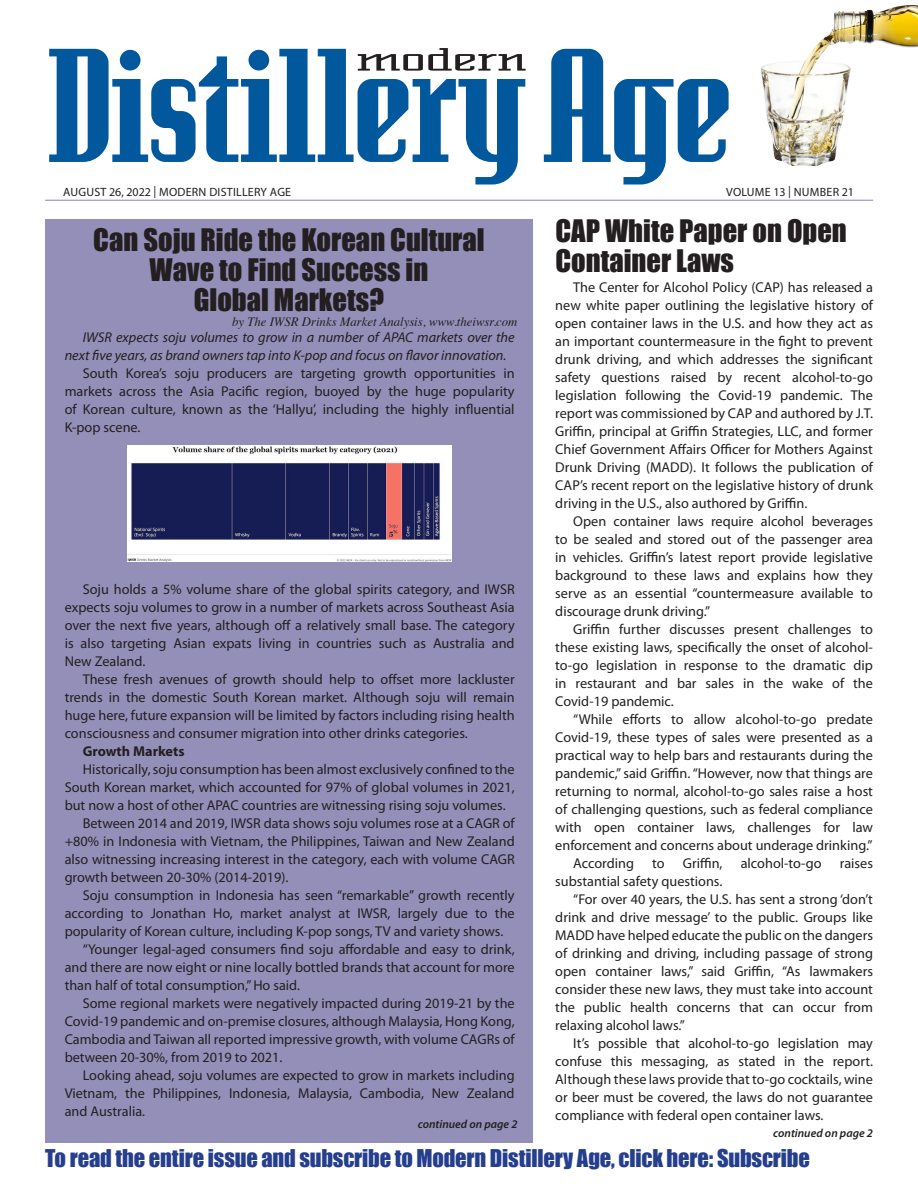
<style>
.page{position:relative;width:918px;height:1188px;background:#fff}
.page>*{position:absolute;margin:0;border:0;box-sizing:border-box;transform-origin:0 0}
.Continued_on_page{font:28.5px/30px "Impact";color:#231f20}
.Header_-_5-Column{font:22.5px "Impact";letter-spacing:-.01em;color:#253f8e}
.Continued_on_page-2{font:14.25px/18px "Myriad Pro";color:#231f20;text-align:justify}
.Continued_on_page-3{font:italic 14.25px/18px "Myriad Pro";color:#231f20}
.Continued_on_page-4{font:700 14.25px "Myriad Pro";color:#231f20}
.byline{font:italic 12.75px "Times";color:#231f20}
.t1{font:12px "Myriad Pro";letter-spacing:.02em;color:#231f20}
.Continued_on_page-5{font:italic 600 11.7px "Myriad Pro";color:#231f20}
</style>
<div class="page">
<hr style="left:45px;top:200px;width:828px;height:1px;background:#948fb8">
<svg style="left:49px;top:49px;width:680px;height:136px"></svg>
<svg style="left:358px;top:48px;width:168px;height:23px"></svg>
<img style="left:761px;top:5px;width:151px;height:161px">
<div style="left:45px;top:220px;width:488px;height:923px;background:#948fb8"></div>
<img style="left:127px;top:445px;width:324px;height:116px">
<p class="t1" style="left:63px;top:185px;width:230px">AUGUST 26, 2022 | MODERN DISTILLERY AGE</p>
<p class="t1" style="left:726px;top:185px;width:130px">VOLUME 13 | NUMBER 21</p>
<p class="Continued_on_page" style="left:555px;top:216px;width:293px">CAP White Paper on Open<br>Container Laws</p>
<p class="Continued_on_page-2" style="left:555px;top:278px;width:319px;text-indent:18px">The Center for Alcohol Policy (CAP) has released a new white paper outlining the legislative history of open container laws in the U.S. and how they act as an important countermeasure in the fight to prevent drunk driving, and which addresses the significant safety questions raised by recent alcohol-to-go legislation following the Covid-19 pandemic. The report was commissioned by CAP and authored by J.T.<br>Griffin, principal at Griffin Strategies, LLC, and former Chief Government Affairs Officer for Mothers Against Drunk Driving (MADD). It follows the publication of CAP’s recent report on the legislative history of drunk driving in the U.S., also authored by Griffin.</p>
<p class="Continued_on_page-2" style="left:555px;top:512px;width:319px;text-indent:18px">Open container laws require alcohol beverages to be sealed and stored out of the passenger area in vehicles. Griffin’s latest report provide legislative background to these laws and explains how they serve as an essential “countermeasure available to discourage drunk driving.”</p>
<p class="Continued_on_page-2" style="left:555px;top:620px;width:319px;text-indent:18px">Griffin further discusses present challenges to these existing laws, specifically the onset of alcohol&shy;to-go legislation in response to the dramatic dip in restaurant and bar sales in the wake of the Covid-19 pandemic.</p>
<p class="Continued_on_page-2" style="left:555px;top:710px;width:319px;text-indent:18px">“While efforts to allow alcohol-to-go predate Covid-19, these types of sales were presented as a practical way to help bars and restaurants during the pandemic,” said Griffin. “However, now that things are returning to normal, alcohol-to-go sales raise a host of challenging questions, such as federal compliance with open container laws, challenges for law enforcement and concerns about underage drinking.”</p>
<p class="Continued_on_page-2" style="left:573px;top:854px;width:62px">According</p>
<p class="Continued_on_page-2" style="left:652px;top:854px;width:14px">to</p>
<p class="Continued_on_page-2" style="left:683px;top:854px;width:41px">Griffin,</p>
<p class="Continued_on_page-2" style="left:741px;top:854px;width:82px">alcohol-to-go</p>
<p class="Continued_on_page-2" style="left:840px;top:854px;width:35px">raises</p>
<p class="Continued_on_page-2" style="left:555px;top:872px;width:169px">substantial safety questions.</p>
<p class="Continued_on_page-2" style="left:555px;top:890px;width:319px;text-indent:18px">“For over 40 years, the U.S. has sent a strong ‘don’t drink and drive message’ to the public. Groups like MADD have helped educate the public on the dangers of drinking and driving, including passage of strong open container laws,” said Griffin, “As lawmakers consider these new laws, they must take into account the public health concerns that can occur from relaxing alcohol laws.”</p>
<p class="Continued_on_page-2" style="left:555px;top:1034px;width:319px;text-indent:18px">It’s possible that alcohol-to-go legislation may confuse this messaging, as stated in the report.<br>Although these laws provide that to-go cocktails, wine or beer must be covered, the laws do not guarantee compliance with federal open container laws.</p>
<p class="Continued_on_page" style="left:93px;top:225px;width:393px;text-align:center">Can Soju Ride the Korean Cultural<br>Wave to Find Success in</p>
<p class="Continued_on_page" style="left:194px;top:285px;width:192px">Global Markets?</p>
<p class="byline" style="left:232px;top:310px;width:287px">by The IWSR Drinks Market Analysis, www.theiwsr.com</p>
<p class="Continued_on_page-3" style="left:65px;top:328px;width:452px;text-indent:18px">IWSR expects soju volumes to grow in a number of APAC markets over the next five years, as brand owners tap into K-pop and focus on flavor innovation.</p>
<p class="Continued_on_page-2" style="left:65px;top:364px;width:452px;text-indent:18px">South Korea’s soju producers are targeting growth opportunities in markets across the Asia Pacific region, buoyed by the huge popularity of Korean culture, known as the ‘Hallyu’, including the highly influential K-pop scene.</p>
<p class="Continued_on_page-2" style="left:65px;top:580px;width:452px;text-indent:18px">Soju holds a 5% volume share of the global spirits category, and IWSR expects soju volumes to grow in a number of markets across Southeast Asia over the next five years, although off a relatively small base. The category is also targeting Asian expats living in countries such as Australia and New Zealand.</p>
<p class="Continued_on_page-2" style="left:65px;top:670px;width:452px;text-indent:18px">These fresh avenues of growth should help to offset more lackluster trends in the domestic South Korean market. Although soju will remain huge here, future expansion will be limited by factors including rising health consciousness and consumer migration into other drinks categories.</p>
<p class="Continued_on_page-4" style="left:83px;top:742px;width:103px">Growth Markets</p>
<p class="Continued_on_page-2" style="left:65px;top:760px;width:452px;text-indent:18px">Historically, soju consumption has been almost exclusively confined to the South Korean market, which accounted for 97% of global volumes in 2021, but now a host of other APAC countries are witnessing rising soju volumes.</p>
<p class="Continued_on_page-2" style="left:65px;top:814px;width:452px;text-indent:18px">Between 2014 and 2019, IWSR data shows soju volumes rose at a CAGR of +80% in Indonesia with Vietnam, the Philippines, Taiwan and New Zealand also witnessing increasing interest in the category, each with volume CAGR growth between 20-30% (2014-2019).</p>
<p class="Continued_on_page-2" style="left:65px;top:886px;width:452px;text-indent:18px">Soju consumption in Indonesia has seen “remarkable” growth recently according to Jonathan Ho, market analyst at IWSR, largely due to the popularity of Korean culture, including K-pop songs, TV and variety shows.</p>
<p class="Continued_on_page-2" style="left:65px;top:940px;width:452px;text-indent:18px">“Younger legal-aged consumers find soju affordable and easy to drink, and there are now eight or nine locally bottled brands that account for more than half of total consumption,” Ho said.</p>
<p class="Continued_on_page-2" style="left:65px;top:994px;width:452px;text-indent:18px">Some regional markets were negatively impacted during 2019-21 by the Covid-19 pandemic and on-premise closures, although Malaysia, Hong Kong, Cambodia and Taiwan all reported impressive growth, with volume CAGRs of between 20-30%, from 2019 to 2021.</p>
<p class="Continued_on_page-2" style="left:65px;top:1066px;width:452px;text-indent:18px">Looking ahead, soju volumes are expected to grow in markets including Vietnam, the Philippines, Indonesia, Malaysia, Cambodia, New Zealand and Australia.</p>
<p class="Header_-_5-Column" style="left:45px;top:1141px;width:766px">To read the entire issue and subscribe to Modern Distillery Age, click here: Subscribe</p>
<p class="Continued_on_page-5" style="left:418px;top:1117px;width:101px">continued on page 2</p>
<p class="Continued_on_page-5" style="left:773px;top:1126px;width:101px">continued on page 2</p>
</div>
